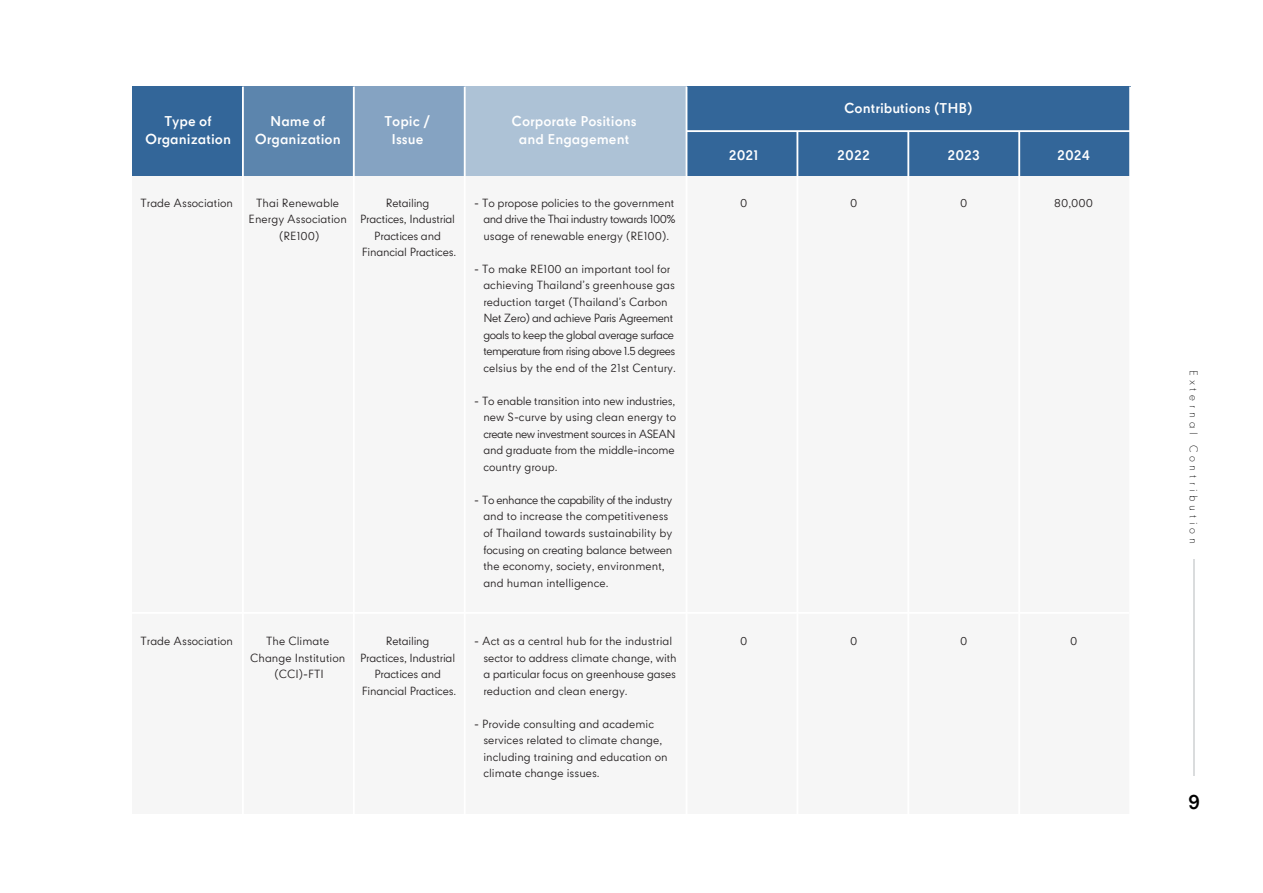
<style>
.page{position:relative;width:1263px;height:893px;background:#fff}
.page>*{position:absolute;margin:0;border:0;box-sizing:border-box;transform-origin:0 0}
.t1{font:700 19.5px "CPN";color:#000101}
.t2{font:700 13.5px/18px "CPN";color:#fff;text-align:center}
.t3{font:11.25px/16.5px "CPN";color:#231f20}
.t4{font:11.25px/16.5px "CPN";letter-spacing:-.025em;color:#231f20}
.t5{font:11.25px/16.5px "CPN";letter-spacing:-.02em;color:#231f20;text-align:center}
.t6{font:300 10.5px "CPN";letter-spacing:.36em;color:#000101}
</style>
<div class="page">
<div style="left:132px;top:87px;width:997px;height:727px;background:#f6f6f6"></div>
<div style="left:132px;top:87px;width:998px;height:89px;background:#369"></div>
<div style="left:243px;top:87px;width:111px;height:89px;background:#5c85ad"></div>
<div style="left:354px;top:87px;width:110px;height:89px;background:#85a3c2"></div>
<div style="left:465px;top:87px;width:221px;height:89px;background:#adc2d6"></div>
<hr style="left:132px;top:612px;width:997px;height:2px;background:#fff">
<hr style="left:242px;top:87px;width:2px;height:733px;background:#fff">
<hr style="left:353px;top:87px;width:2px;height:733px;background:#fff">
<hr style="left:464px;top:87px;width:2px;height:733px;background:#fff">
<hr style="left:686px;top:87px;width:1px;height:733px;background:#fff">
<hr style="left:796px;top:131px;width:2px;height:689px;background:#fff">
<hr style="left:907px;top:131px;width:2px;height:689px;background:#fff">
<hr style="left:1018px;top:131px;width:2px;height:689px;background:#fff">
<hr style="left:1129px;top:87px;width:2px;height:733px;background:#fff">
<hr style="left:686px;top:130px;width:444px;height:2px;background:#fff">
<hr style="left:1193px;top:560px;width:2px;height:216px;background:#dadcdd">
<p class="t2" style="left:145px;top:112px;width:88px">Type of<br>Organization</p>
<p class="t2" style="left:255px;top:112px;width:88px">Name of<br>Organization</p>
<p class="t2" style="left:384px;top:112px;width:48px">Topic /<br>Issue</p>
<p class="t2" style="left:511px;top:112px;width:127px">Corporate Positions and Engagement</p>
<p class="t2" style="left:844px;top:99px;width:130px">Contributions (THB)</p>
<p class="t2" style="left:729px;top:146px;width:31px">2021</p>
<p class="t2" style="left:837px;top:146px;width:34px">2022</p>
<p class="t2" style="left:947px;top:146px;width:34px">2023</p>
<p class="t2" style="left:1057px;top:146px;width:35px">2024</p>
<p class="t3" style="left:141px;top:196px;width:94px">Trade Association</p>
<p class="t3" style="left:249px;top:196px;width:100px;text-align:center">Thai Renewable<br>Energy Association (RE100)</p>
<p class="t3" style="left:483px;top:196px;width:194px;text-indent:-9px">- To propose policies to the government and drive the Thai industry towards 100% usage of renewable energy (RE100).</p>
<p class="t3" style="left:483px;top:262px;width:194px;text-indent:-9px">- To make RE100 an important tool for achieving Thailand’s greenhouse gas reduction target (Thailand’s Carbon Net Zero) and achieve Paris Agreement goals to keep the global average surface temperature from rising above 1.5 degrees celsius by the end of the 21st Century.</p>
<p class="t4" style="left:483px;top:394px;width:194px;text-indent:-9px">- To enable transition into new industries, new S-curve by using clean energy to create new investment sources in ASEAN and graduate from the middle-income country group.</p>
<p class="t3" style="left:483px;top:493px;width:191px;text-indent:-9px">- To enhance the capability of the industry and to increase the competitiveness of Thailand towards sustainability by focusing on creating balance between the economy, society, environment, and human intelligence.</p>
<p class="t5" style="left:386px;top:196px;width:45px">Retailing</p>
<p class="t3" style="left:740px;top:196px;width:9px">0</p>
<p class="t3" style="left:850px;top:196px;width:9px">0</p>
<p class="t3" style="left:960px;top:196px;width:9px">0</p>
<p class="t3" style="left:1054px;top:196px;width:40px">80,000</p>
<p class="t5" style="left:360px;top:212px;width:98px">Practices, Industrial<br>Practices and<br>Financial Practices.</p>
<p class="t3" style="left:141px;top:634px;width:94px">Trade Association</p>
<p class="t3" style="left:250px;top:634px;width:97px;text-align:center">The Climate<br>Change Institution (CCI)-FTI</p>
<p class="t3" style="left:483px;top:634px;width:195px;text-indent:-9px">- Act as a central hub for the industrial sector to address climate change, with a particular focus on greenhouse gases reduction and clean energy.</p>
<p class="t3" style="left:483px;top:717px;width:186px;text-indent:-9px">- Provide consulting and academic services related to climate change, including training and education on climate change issues.</p>
<p class="t5" style="left:386px;top:634px;width:45px">Retailing</p>
<p class="t3" style="left:740px;top:634px;width:9px">0</p>
<p class="t3" style="left:850px;top:634px;width:9px">0</p>
<p class="t3" style="left:960px;top:634px;width:9px">0</p>
<p class="t3" style="left:1070px;top:634px;width:9px">0</p>
<p class="t5" style="left:360px;top:651px;width:98px">Practices, Industrial<br>Practices and<br>Financial Practices.</p>
<p class="t6" style="left:1201px;top:370px;width:175px;rotate:90deg">External Contribution</p>
<h1 class="t1" style="left:1188px;top:791px;width:14px">9</h1>
</div>
